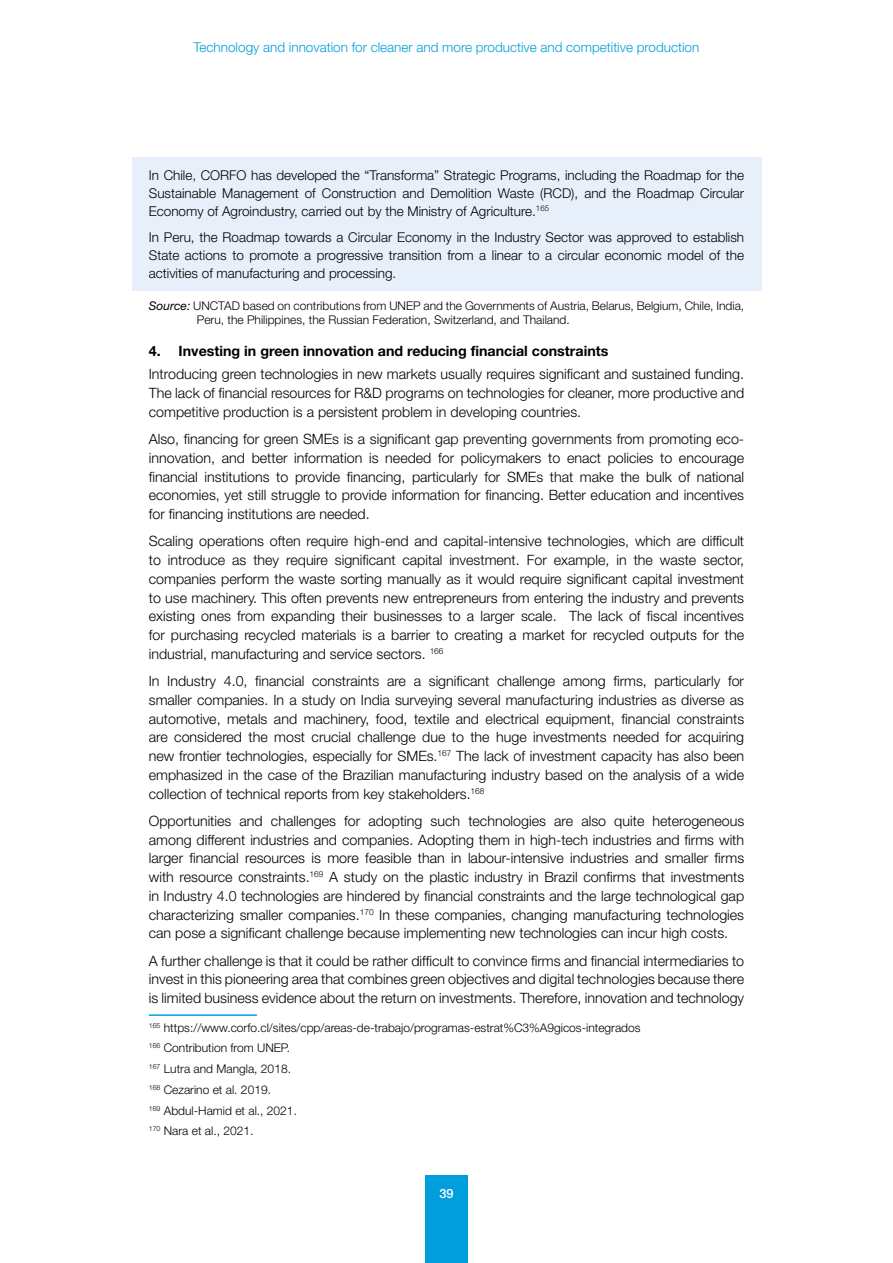
<style>
.page{position:relative;width:893px;height:1263px;background:#fff}
.page>*{position:absolute;margin:0;border:0;box-sizing:border-box;transform-origin:0 0}
.t1{font:300 14.25px/18.8px "Helvetica Neue LT Std";color:#000;text-align:justify}
.t2{font:700 14.25px "Helvetica Neue LT Std";color:#000}
.t3{font:300 13.5px/18px "Helvetica Neue LT Std";color:#000;text-align:justify}
.t4{font:300 13.5px "Helvetica Neue LT Std";color:#009edb}
.t5{font:500 12.75px "Helvetica Neue LT Std";color:#fff}
.t6{font:300 12px/20.7px "Helvetica Neue LT Std";color:#000}
.s1{font-weight:400;font-style:italic}
</style>
<div class="page">
<div style="left:425px;top:1176px;width:43px;height:87px;background:#009edb"></div>
<div style="left:132px;top:157px;width:629px;height:71px;background:#e7f0fa"></div>
<div style="left:132px;top:220px;width:629px;height:71px;background:#e7f0fa"></div>
<hr style="left:149px;top:1014px;width:108px;height:2px;background:#009edb">
<p class="t4" style="left:194px;top:39px;width:507px">Technology and innovation for cleaner and more productive and competitive production</p>
<p class="t3" style="left:149px;top:166px;width:597px">In Chile, CORFO has developed the “Transforma” Strategic Programs, including the Roadmap for the Sustainable Management of Construction and Demolition Waste (RCD), and the Roadmap Circular Economy of Agroindustry, carried out by the Ministry of Agriculture.<sup>165</sup></p>
<p class="t3" style="left:149px;top:228px;width:597px">In Peru, the Roadmap towards a Circular Economy in the Industry Sector was approved to establish State actions to promote a progressive transition from a linear to a circular economic model of the activities of manufacturing and processing.</p>
<p class="t6" style="left:197px;top:298px;width:549px;line-height:14.4px;text-indent:-48px"><span class="s1">Source:</span> UNCTAD based on contributions from UNEP and the Governments of Austria, Belarus, Belgium, Chile, India,<br>Peru, the Philippines, the Russian Federation, Switzerland, and Thailand.</p>
<p class="t2" style="left:149px;top:342px;width:461px">4. Investing in green innovation and reducing financial constraints</p>
<p class="t1" style="left:149px;top:365px;width:597px">Introducing green technologies in new markets usually requires significant and sustained funding.<br>The lack of financial resources for R&amp;D programs on technologies for cleaner, more productive and competitive production is a persistent problem in developing countries.</p>
<p class="t1" style="left:149px;top:429px;width:597px">Also, financing for green SMEs is a significant gap preventing governments from promoting eco&shy;innovation, and better information is needed for policymakers to enact policies to encourage financial institutions to provide financing, particularly for SMEs that make the bulk of national economies, yet still struggle to provide information for financing. Better education and incentives for financing institutions are needed.</p>
<p class="t1" style="left:149px;top:532px;width:597px">Scaling operations often require high-end and capital-intensive technologies, which are difficult to introduce as they require significant capital investment. For example, in the waste sector, companies perform the waste sorting manually as it would require significant capital investment to use machinery. This often prevents new entrepreneurs from entering the industry and prevents existing ones from expanding their businesses to a larger scale. The lack of fiscal incentives for purchasing recycled materials is a barrier to creating a market for recycled outputs for the industrial, manufacturing and service sectors. <sup>166</sup></p>
<p class="t1" style="left:149px;top:671px;width:597px">In Industry 4.0, financial constraints are a significant challenge among firms, particularly for smaller companies. In a study on India surveying several manufacturing industries as diverse as automotive, metals and machinery, food, textile and electrical equipment, financial constraints are considered the most crucial challenge due to the huge investments needed for acquiring new frontier technologies, especially for SMEs.<sup>167</sup> The lack of investment capacity has also been emphasized in the case of the Brazilian manufacturing industry based on the analysis of a wide collection of technical reports from key stakeholders.<sup>168</sup></p>
<p class="t1" style="left:149px;top:811px;width:597px">Opportunities and challenges for adopting such technologies are also quite heterogeneous among different industries and companies. Adopting them in high-tech industries and firms with larger financial resources is more feasible than in labour-intensive industries and smaller firms with resource constraints.<sup>169</sup> A study on the plastic industry in Brazil confirms that investments in Industry 4.0 technologies are hindered by financial constraints and the large technological gap characterizing smaller companies.<sup>170</sup> In these companies, changing manufacturing technologies can pose a significant challenge because implementing new technologies can incur high costs.</p>
<p class="t1" style="left:149px;top:951px;width:597px">A further challenge is that it could be rather difficult to convince firms and financial intermediaries to invest in this pioneering area that combines green objectives and digital technologies because there is limited business evidence about the return on investments. Therefore, innovation and technology</p>
<p class="t6" style="left:149px;top:1017px;width:493px"><sup>165</sup> https://www.corfo.cl/sites/cpp/areas-de-trabajo/programas-estrat%C3%A9gicos-integrados <sup>166</sup> Contribution from UNEP.<br><sup>167</sup> Lutra and Mangla, 2018.<br><sup>168</sup> Cezarino et al. 2019.<br><sup>169</sup> Abdul-Hamid et al., 2021.<br><sup>170</sup> Nara et al., 2021.</p>
<p class="t5" style="left:439px;top:1186px;width:16px">39</p>
</div>
